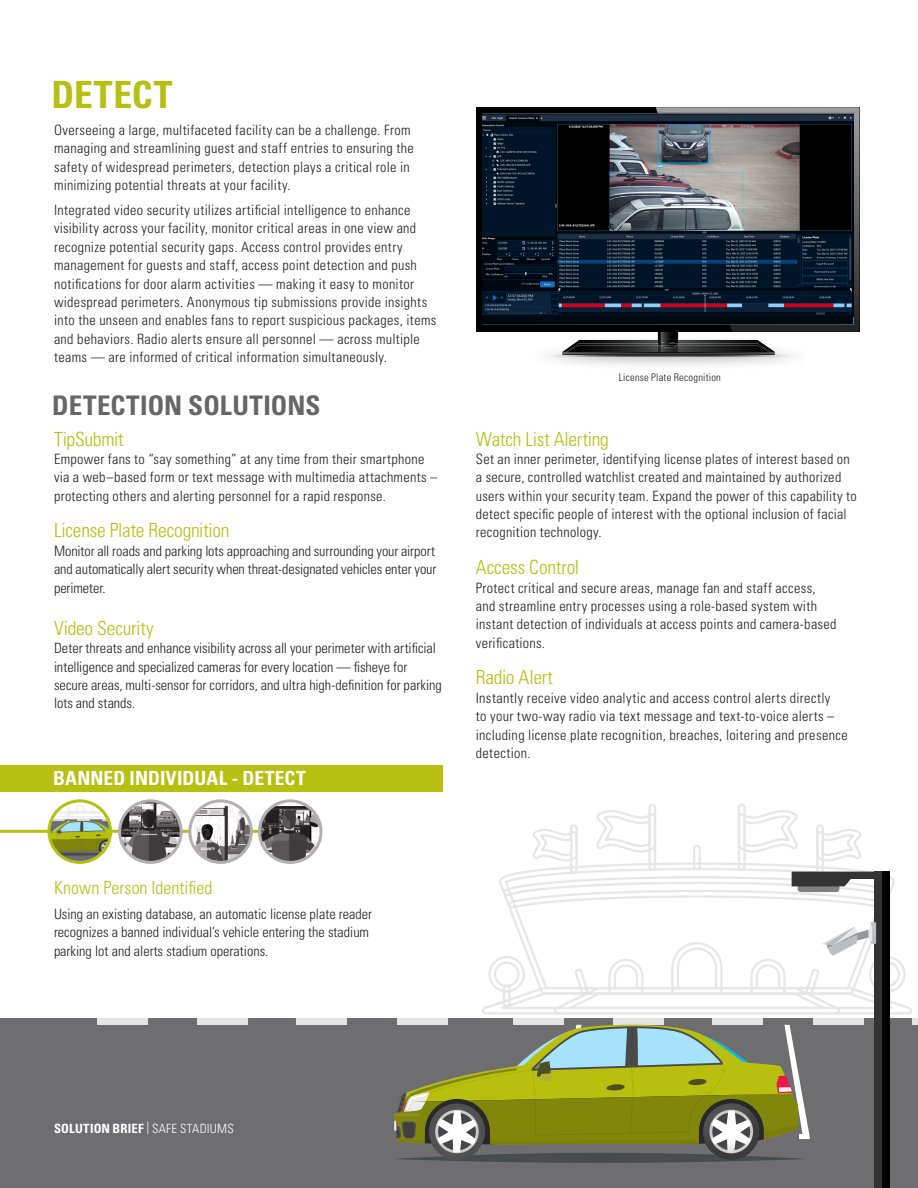
<style>
.page{position:relative;width:918px;height:1188px;background:#fff}
.page>*{position:absolute;margin:0;border:0;box-sizing:border-box;transform-origin:0 0}
.Body_Text{font:700 condensed 37.5px "Univers LT Std";letter-spacing:.015em;color:#b7bf10}
.Body_Text-2{font:700 condensed 27px "Univers LT Std";color:#666}
.Body_Text-3{font:300 condensed 19.5px "Univers LT Std";letter-spacing:-.01em;color:#b7bf10}
.Body_Text-4{font:700 condensed 19.5px "Univers LT Std";letter-spacing:.005em;color:#fff}
.Body_Text-5{font:300 condensed 18px "Univers LT Std";color:#b7bf10}
.Body_Text-6{font:300 condensed 14.25px/18.3px "Univers LT Std";letter-spacing:.02em;color:#231f20}
.Body_Text-7{font:300 condensed 14.25px/18.3px "Univers LT Std";color:#231f20}
.t1{font:700 condensed 12.75px "Univers LT Std";letter-spacing:.01em;color:#fff}
.Body_Text-8{font:300 condensed 10.5px "Univers LT Std";letter-spacing:.02em;color:#231f20}
.s1{font-weight:300}
</style>
<div class="page">
<div style="left:0;top:1022px;width:918px;height:166px;background:#6e6e70"></div>
<div style="left:0;top:1018px;width:512px;height:6px;background:#6e6e70"></div>
<div style="left:98px;top:1018px;width:50px;height:6px;background:#e3e3e3"></div>
<div style="left:197px;top:1018px;width:50px;height:6px;background:#e3e3e3"></div>
<div style="left:297px;top:1018px;width:50px;height:6px;background:#e3e3e3"></div>
<img style="left:576px;top:340px;width:185px;height:2px">
<img style="left:658px;top:332px;width:20px;height:10px">
<svg style="left:573px;top:342px;width:191px;height:2px"></svg>
<img style="left:658px;top:343px;width:20px;height:1px">
<svg style="left:477px;top:107px;width:253px;height:225px;fill:#000"></svg>
<img style="left:730px;top:317px;width:130px;height:15px">
<img style="left:845px;top:107px;width:15px;height:210px">
<img style="left:656px;top:107px;width:189px;height:6px">
<img style="left:852px;top:310px;width:2px;height:15px">
<img style="left:839px;top:113px;width:15px;height:197px">
<img style="left:658px;top:113px;width:181px;height:1px">
<hr style="left:729px;top:324px;width:123px;height:1px;background:#464646">
<img style="left:482px;top:114px;width:371px;height:202px">
<img style="left:547px;top:344px;width:246px;height:21px">
<div style="left:482px;top:316px;width:371px;height:8px;background:#000912"></div>
<div style="left:0;top:765px;width:442px;height:27px;background:#b7bf10"></div>
<hr style="left:0;top:830px;width:298px;height:3px;background:#b7bf10">
<img style="left:192px;top:803px;width:58px;height:59px">
<div style="left:188px;top:799px;width:65px;height:65px;border:3px solid #b0b0b0;border-radius:50%"></div>
<div style="left:258px;top:799px;width:65px;height:65px;border:3px solid #b0b0b0;border-radius:50%"></div>
<img style="left:49px;top:801px;width:62px;height:61px;border-radius:31px">
<div style="left:48px;top:799px;width:64px;height:65px;border:3px solid #b7bf10;border-radius:50%"></div>
<div style="left:118px;top:799px;width:65px;height:65px;border:3px solid #b0b0b0;border-radius:50%"></div>
<svg style="left:190px;top:800px;width:61px;height:62px"></svg>
<svg style="left:260px;top:800px;width:61px;height:62px"></svg>
<svg style="left:120px;top:800px;width:62px;height:62px"></svg>
<div style="left:874px;top:872px;width:15px;height:316px;background:#333"></div>
<div style="left:871px;top:922px;width:5px;height:22px;background:#bcbdc0"></div>
<svg style="left:394px;top:924px;width:524px;height:239px"></svg>
<svg style="left:503px;top:804px;width:388px;height:104px"></svg>
<div style="left:882px;top:872px;width:7px;height:316px;background:#000"></div>
<p class="Body_Text" style="left:52px;top:72px;width:122px">DETECT</p>
<p class="Body_Text-6" style="left:54px;top:121px;width:361px">Overseeing a large, multifaceted facility can be a challenge. From managing and streamlining guest and staff entries to ensuring the safety of widespread perimeters, detection plays a critical role in minimizing potential threats at your facility.</p>
<p class="Body_Text-6" style="left:54px;top:201px;width:384px">Integrated video security utilizes artificial intelligence to enhance visibility across your facility, monitor critical areas in one view and recognize potential security gaps. Access control provides entry management for guests and staff, access point detection and push notifications for door alarm activities — making it easy to monitor widespread perimeters. Anonymous tip submissions provide insights into the unseen and enables fans to report suspicious packages, items and behaviors. Radio alerts ensure all personnel — across multiple teams — are informed of critical information simultaneously.</p>
<p class="Body_Text-2" style="left:52px;top:389px;width:270px">DETECTION SOLUTIONS</p>
<p class="Body_Text-3" style="left:54px;top:427px;width:71px">TipSubmit</p>
<p class="Body_Text-6" style="left:54px;top:450px;width:385px">Empower fans to “say something” at any time from their smartphone via a web–based form or text message with multimedia attachments – protecting others and alerting personnel for a rapid response.</p>
<p class="Body_Text-3" style="left:54px;top:519px;width:177px">License Plate Recognition</p>
<p class="Body_Text-6" style="left:54px;top:542px;width:384px;text-align:justify">Monitor all roads and parking lots approaching and surrounding your airport and automatically alert security when threat-designated vehicles enter your perimeter.</p>
<p class="Body_Text-3" style="left:54px;top:616px;width:101px">Video Security</p>
<p class="Body_Text-7" style="left:54px;top:639px;width:389px">Deter threats and enhance visibility across all your perimeter with artificial intelligence and specialized cameras for every location — fisheye for secure areas, multi-sensor for corridors, and ultra high-definition for parking lots and stands.</p>
<p class="Body_Text-4" style="left:53px;top:766px;width:254px">BANNED INDIVIDUAL - DETECT</p>
<p class="Body_Text-8" style="left:619px;top:371px;width:104px">License Plate Recognition</p>
<p class="Body_Text-3" style="left:476px;top:427px;width:135px">Watch List Alerting</p>
<p class="Body_Text-6" style="left:476px;top:450px;width:383px">Set an inner perimeter, identifying license plates of interest based on a secure, controlled watchlist created and maintained by authorized users within your security team. Expand the power of this capability to detect specific people of interest with the optional inclusion of facial recognition technology.</p>
<p class="Body_Text-3" style="left:476px;top:556px;width:105px">Access Control</p>
<p class="Body_Text-6" style="left:476px;top:578px;width:362px">Protect critical and secure areas, manage fan and staff access, and streamline entry processes using a role-based system with instant detection of individuals at access points and camera-based verifications.</p>
<p class="Body_Text-3" style="left:476px;top:666px;width:79px">Radio Alert</p>
<p class="Body_Text-6" style="left:476px;top:689px;width:373px">Instantly receive video analytic and access control alerts directly<br>to your two-way radio via text message and text-to-voice alerts – including license plate recognition, breaches, loitering and presence detection.</p>
<p class="Body_Text-5" style="left:54px;top:877px;width:160px">Known Person Identified</p>
<p class="Body_Text-7" style="left:54px;top:905px;width:320px">Using an existing database, an automatic license plate reader recognizes a banned individual’s vehicle entering the stadium parking lot and alerts stadium operations.</p>
<p class="t1" style="left:54px;top:1121px;width:181px">SOLUTION BRIEF <span class="s1">| SAFE STADIUMS</span></p>
</div>
